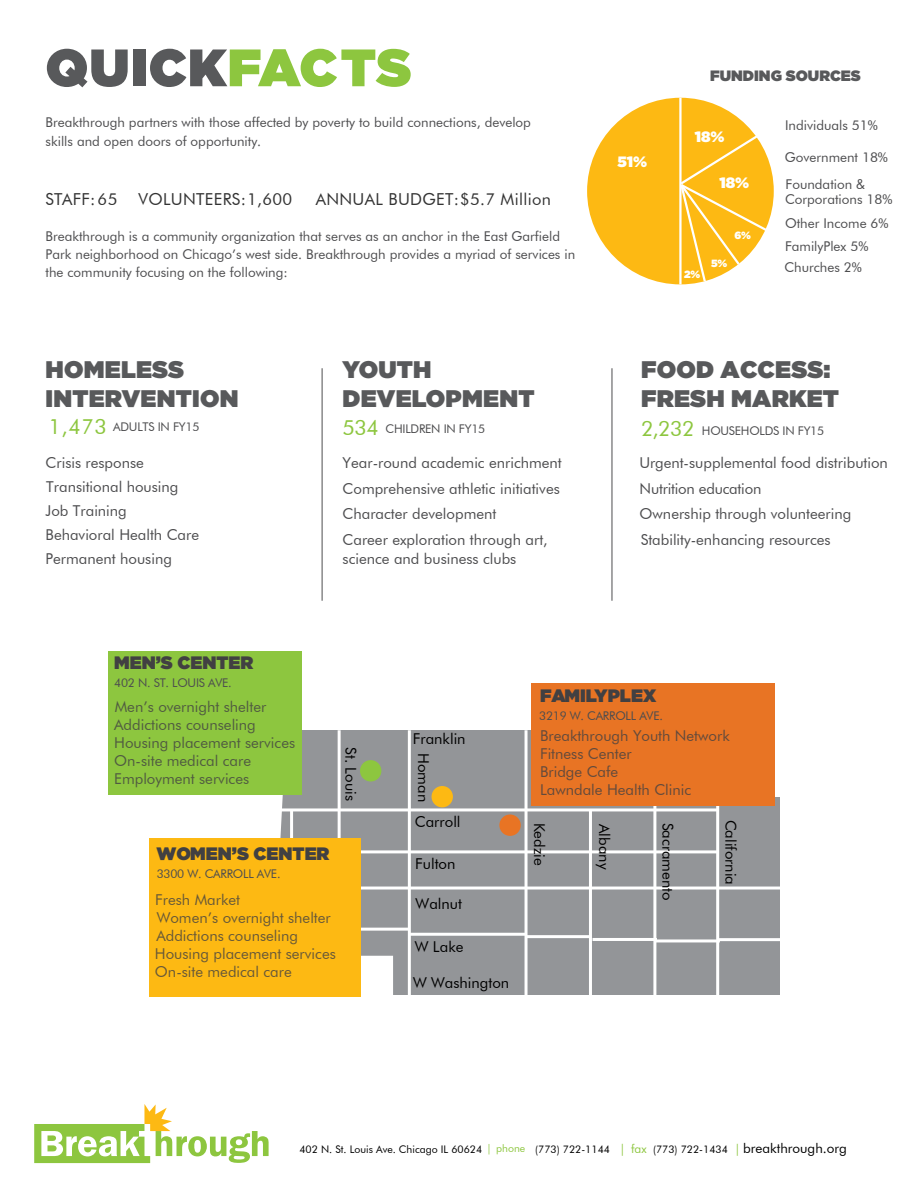
<style>
.page{position:relative;width:918px;height:1188px;background:#fff}
.page>*{position:absolute;margin:0;border:0;box-sizing:border-box;transform-origin:0 0}
.t1{font:900 52.5px "Gotham";letter-spacing:.025em;color:#58595b}
.t2{font:900 24px/28.5px "Gotham";letter-spacing:.01em;color:#58595b}
.t3{font:900 18px "Gotham";color:#414042}
.t4{font:16.5px "Futura BT";letter-spacing:.02em;color:rgb(0 0 0/.8)}
.t5{font:15px/25.5px "Futura BT";color:#4d4d4f}
.t6{font:15px/18px "Futura BT";color:rgb(65 64 66/.8)}
.t7{font:15px "Futura BT";color:#000}
.t8{font:900 15px "Gotham";color:#58595b}
.t9{font:900 15px "Gotham";color:#fff}
.t10{font:13.5px/18px "Futura BT";color:#4d4d4f}
.t11{font:12px "Futura BT";letter-spacing:-.02em;color:#4d4d4f}
.t12{font:10.5px "Futura BT";color:#000}
.t13{font:900 10.5px "Gotham";color:#fff}
.s1{color:#8dc63f}
.s2{font-size:21px;color:#8dc63f}
.s3{font-size:12px;color:#8dc63f}
.s4{font-size:13.5px}
</style>
<div class="page">
<div style="left:273px;top:730px;width:506px;height:265px;background:#939598"></div>
<svg style="left:273px;top:795px;width:15px;height:43px"></svg>
<hr style="left:338px;top:730px;width:3px;height:318px;background:#fff">
<hr style="left:408px;top:730px;width:3px;height:335px;background:#fff">
<hr style="left:525px;top:730px;width:3px;height:342px;background:#fff">
<hr style="left:589px;top:810px;width:3px;height:256px;background:#fff">
<hr style="left:653px;top:787px;width:3px;height:232px;background:#fff">
<div style="left:643px;top:697px;width:150px;height:100px;background:#fff"></div>
<hr style="left:716px;top:787px;width:3px;height:271px;background:#fff">
<hr style="left:273px;top:808px;width:445px;height:3px;background:#fff">
<hr style="left:290px;top:810px;width:3px;height:262px;background:#fff">
<hr style="left:292px;top:887px;width:501px;height:3px;background:#fff">
<hr style="left:292px;top:850px;width:426px;height:3px;background:#fff">
<hr style="left:292px;top:928px;width:117px;height:3px;background:#fff">
<hr style="left:409px;top:933px;width:117px;height:3px;background:#fff">
<hr style="left:526px;top:935px;width:64px;height:3px;background:#fff">
<hr style="left:593px;top:938px;width:64px;height:3px;background:#fff">
<hr style="left:655px;top:939px;width:65px;height:3px;background:#fff">
<hr style="left:718px;top:938px;width:64px;height:3px;background:#fff">
<div style="left:255px;top:956px;width:138px;height:86px;background:#fff"></div>
<div style="left:108px;top:652px;width:194px;height:143px;background:#8dc63f"></div>
<div style="left:149px;top:838px;width:212px;height:158px;background:#fdb913"></div>
<div style="left:531px;top:683px;width:244px;height:123px;background:#e87424"></div>
<hr style="left:322px;top:368px;width:1px;height:233px;background:#4d4d4f">
<hr style="left:612px;top:368px;width:1px;height:233px;background:#4d4d4f">
<svg style="left:34px;top:1104px;width:235px;height:59px"></svg>
<div style="left:587px;top:98px;width:187px;height:186px;background:#fdb913;border-radius:50%"></div>
<hr style="left:679px;top:98px;width:3px;height:186px;background:#fff">
<svg style="left:679px;top:130px;width:95px;height:154px"></svg>
<div style="left:499px;top:815px;width:22px;height:21px;background:#e87424;border-radius:50%"></div>
<div style="left:432px;top:786px;width:21px;height:21px;background:#fdb913;border-radius:50%"></div>
<div style="left:360px;top:760px;width:21px;height:22px;background:#8dc63f;border-radius:50%"></div>
<h1 class="t1" style="left:46px;top:30px;width:367px">QUICK<span class="s1">FACTS</span></h1>
<p class="t10" style="left:46px;top:112px;width:487px;line-height:19.5px">Breakthrough partners with those affected by poverty to build connections, develop skills and open doors of opportunity.</p>
<p class="t4" style="left:46px;top:189px;width:73px">STAFF:65</p>
<p class="t4" style="left:139px;top:189px;width:155px">VOLUNTEERS:1,600</p>
<p class="t4" style="left:316px;top:189px;width:237px">ANNUAL BUDGET:$5.7 Million</p>
<p class="t10" style="left:46px;top:227px;width:531px">Breakthrough is a community organization that serves as an anchor in the East Garfield<br>Park neighborhood on Chicago’s west side. Breakthrough provides a myriad of services in the community focusing on the following:</p>
<h2 class="t2" style="left:46px;top:355px;width:194px">HOMELESS<br>INTERVENTION</h2>
<p class="t11" style="left:49px;top:420px;width:152px"><span class="s2">1,473</span> ADULTS IN FY15</p>
<p class="t5" style="left:46px;top:451px;width:155px;line-height:24px">Crisis response<br>Transitional housing<br>Job Training<br>Behavioral Health Care<br>Permanent housing</p>
<h2 class="t2" style="left:343px;top:355px;width:193px">YOUTH<br>DEVELOPMENT</h2>
<p class="t11" style="left:343px;top:421px;width:144px"><span class="s2">534</span> CHILDREN IN FY15</p>
<p class="t5" style="left:343px;top:450px;width:221px">Year-round academic enrichment<br>Comprehensive athletic initiatives<br>Character development<br>Career exploration through art,</p>
<p class="t5" style="left:343px;top:546px;width:175px">science and business clubs</p>
<p class="t9" style="left:618px;top:151px;width:31px">51%</p>
<p class="t8" style="left:710px;top:65px;width:152px">FUNDING SOURCES</p>
<p class="t9" style="left:695px;top:125px;width:31px">18%</p>
<p class="t9" style="left:719px;top:171px;width:31px">18%</p>
<p class="t13" style="left:734px;top:228px;width:18px">6%</p>
<p class="t13" style="left:684px;top:267px;width:18px">2%</p>
<p class="t13" style="left:711px;top:255px;width:18px">5%</p>
<p class="t10" style="left:785px;top:116px;width:94px">Individuals 51%</p>
<p class="t10" style="left:785px;top:148px;width:105px">Government 18%</p>
<p class="t10" style="left:785px;top:177px;width:109px;line-height:15px">Foundation &amp;<br>Corporations 18%</p>
<p class="t10" style="left:785px;top:214px;width:105px">Other Income 6%</p>
<p class="t10" style="left:785px;top:237px;width:85px">FamilyPlex 5%</p>
<p class="t10" style="left:785px;top:258px;width:79px">Churches 2%</p>
<h2 class="t2" style="left:641px;top:355px;width:199px">FOOD ACCESS:<br>FRESH MARKET</h2>
<p class="t11" style="left:641px;top:423px;width:185px"><span class="s2">2,232</span> HOUSEHOLDS IN FY15</p>
<p class="t5" style="left:639px;top:450px;width:250px">Urgent-supplemental food distribution<br>Nutrition education<br>Ownership through volunteering<br>Stability-enhancing resources</p>
<h3 class="t3" style="left:114px;top:650px;width:141px">MEN’S CENTER</h3>
<p class="t11" style="left:114px;top:676px;width:119px">402 N. ST. LOUIS AVE.</p>
<p class="t6" style="left:114px;top:697px;width:182px">Men’s overnight shelter<br>Addictions counseling<br>Housing placement services<br>On-site medical care<br>Employment services</p>
<p class="t7" style="left:360px;top:747px;width:55px;rotate:90deg">St. Louis</p>
<h3 class="t3" style="left:156px;top:841px;width:175px">WOMEN’S CENTER</h3>
<p class="t11" style="left:157px;top:866px;width:125px">3300 W. CARROLL AVE.</p>
<p class="t6" style="left:155px;top:890px;width:86px">Fresh Market</p>
<p class="t6" style="left:155px;top:909px;width:182px">Women’s overnight shelter<br>Addictions counseling<br>Housing placement services<br>On-site medical care</p>
<p class="t7" style="left:413px;top:729px;width:54px">Franklin</p>
<p class="t7" style="left:433px;top:753px;width:50px;rotate:90deg">Homan</p>
<p class="t7" style="left:415px;top:813px;width:47px">Carroll</p>
<p class="t7" style="left:415px;top:854px;width:42px">Fulton</p>
<p class="t7" style="left:416px;top:895px;width:48px">Walnut</p>
<p class="t7" style="left:415px;top:937px;width:50px">W Lake</p>
<p class="t7" style="left:413px;top:973px;width:98px">W Washington</p>
<h3 class="t3" style="left:540px;top:683px;width:118px">FAMILYPLEX</h3>
<p class="t11" style="left:539px;top:708px;width:125px">3219 W. CARROLL AVE.</p>
<p class="t6" style="left:540px;top:726px;width:191px">Breakthrough Youth Network<br>Fitness Center<br>Bridge Cafe<br>Lawndale Health Clinic</p>
<p class="t7" style="left:549px;top:823px;width:44px;rotate:90deg">Kedzie</p>
<p class="t7" style="left:614px;top:824px;width:47px;rotate:90deg">Albany</p>
<p class="t7" style="left:677px;top:823px;width:79px;rotate:90deg">Sacramento</p>
<p class="t7" style="left:740px;top:820px;width:67px;rotate:90deg">California</p>
<p class="t12" style="left:299px;top:1143px;width:549px">402 N. St. Louis Ave. Chicago IL 60624 <span class="s1">| phone</span> (773) 722-1144 <span class="s3">| fax</span> (773) 722-1434 <span class="s3">|</span> <span class="s4">breakthrough.org</span></p>
</div>
